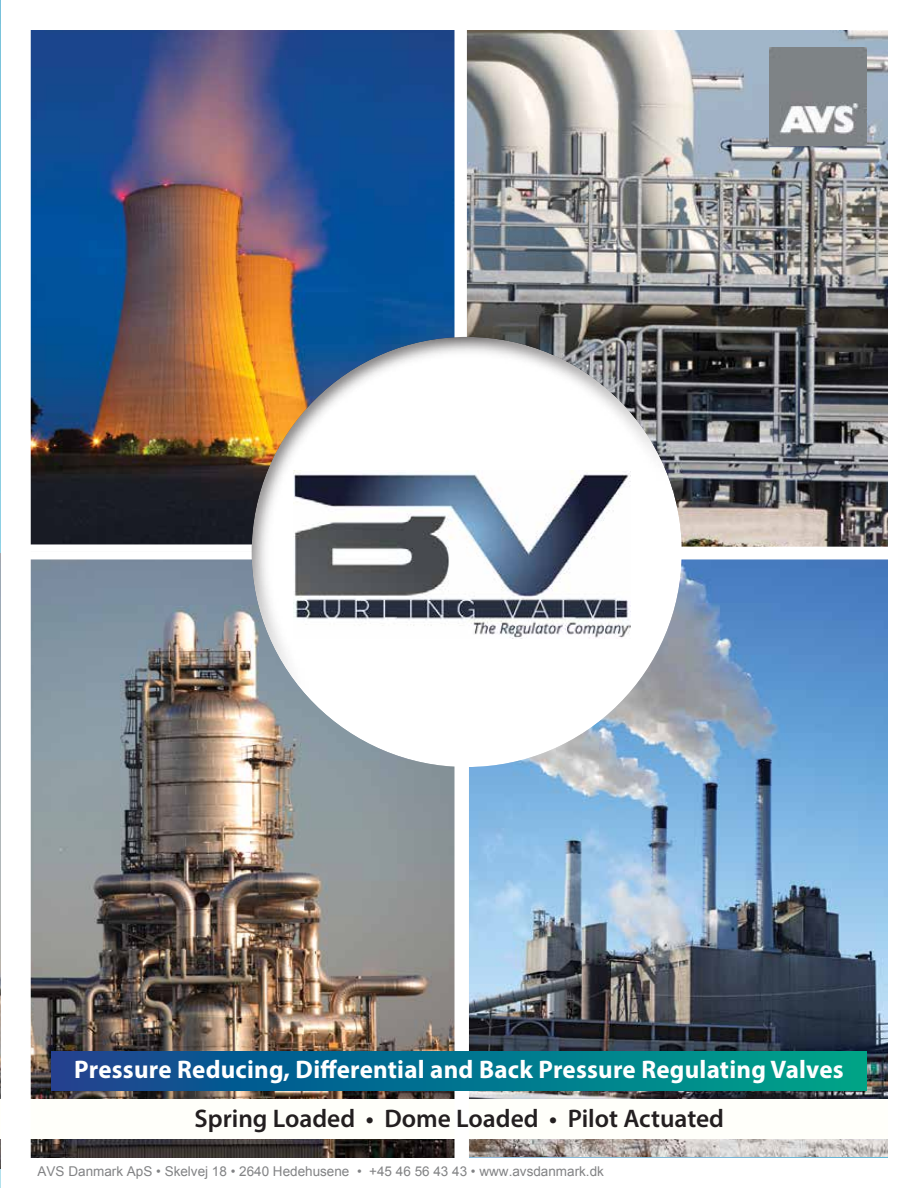
<style>
.page{position:relative;width:918px;height:1188px;background:#fff}
.page>*{position:absolute;margin:0;border:0;box-sizing:border-box;transform-origin:0 0}
.t1{font:700 25.5px "Myriad Pro";letter-spacing:.01em;color:#fff}
.t2{font:600 25.5px "Myriad Pro";color:#231f20}
.t3{font:13.5px "Arial";color:#828385}
</style>
<div class="page">
<img style="left:32px;top:31px;width:855px;height:514px">
<img style="left:32px;top:561px;width:421px;height:596px">
<img style="left:470px;top:561px;width:417px;height:595px">
<div style="left:1px;top:1099px;width:916px;height:39px;background:#fffffa"></div>
<svg style="left:282px;top:458px;width:401px;height:309px"></svg>
<svg style="left:249px;top:335px;width:430px;height:364px"></svg>
<img style="left:294px;top:470px;width:336px;height:168px">
<svg style="left:52px;top:1052px;width:814px;height:38px;background:#04738e"></svg>
<img style="left:769px;top:48px;width:98px;height:97px">
<h1 class="t1" style="left:74px;top:1060px;width:771px">Pressure Reducing, Differential and Back Pressure Regulating Valves</h1>
<h1 class="t2" style="left:195px;top:1109px;width:531px">Spring Loaded • Dome Loaded • Pilot Actuated</h1>
<p class="t3" style="left:38px;top:1163px;width:568px">AVS Danmark ApS • Skelvej 18 • 2640 Hedehusene • +45 46 56 43 43 • www.avsdanmark.dk</p>
</div>
